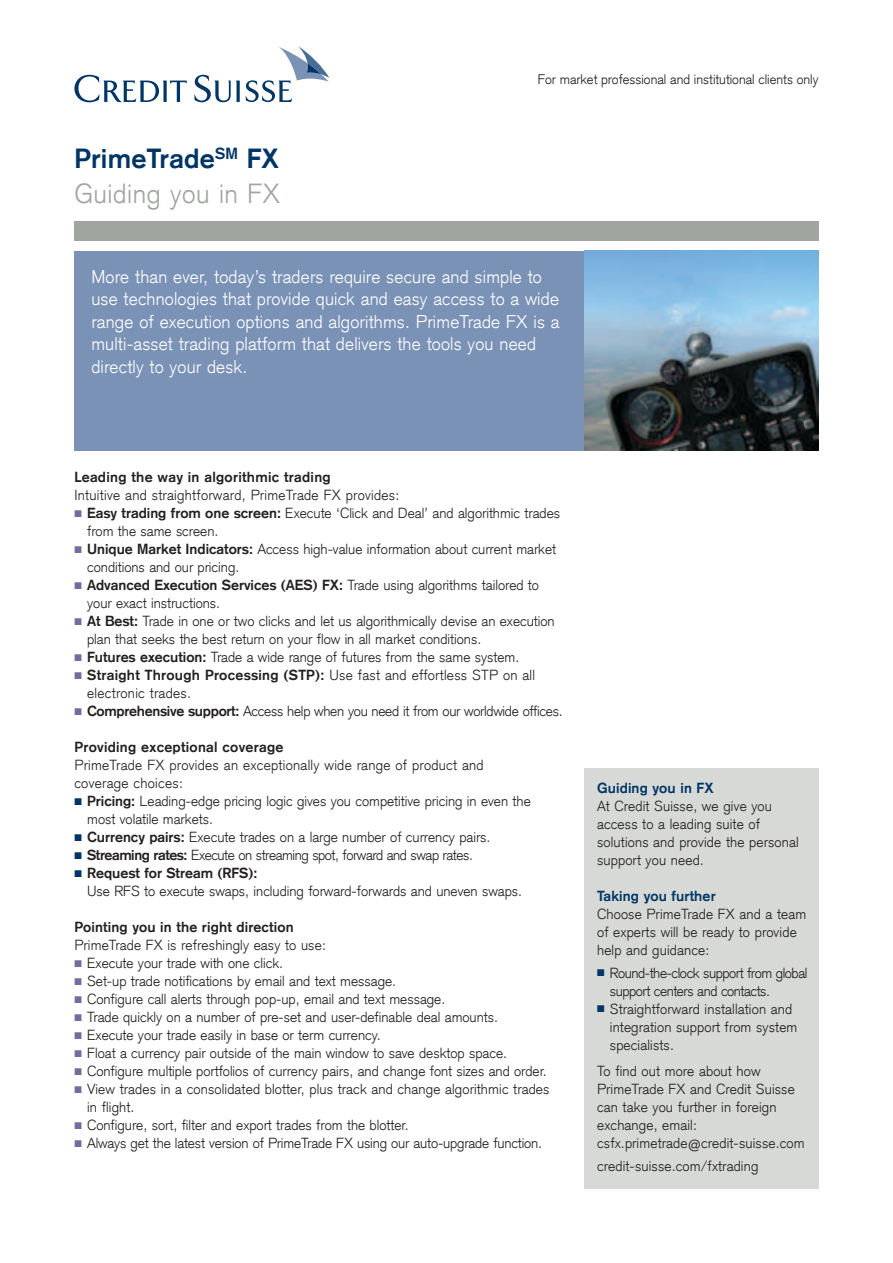
<style>
.page{position:relative;width:893px;height:1263px;background:#fff}
.page>*{position:absolute;margin:0;border:0;box-sizing:border-box;transform-origin:0 0}
.t1{font:300 27px/34.5px "Credit Suisse Type";letter-spacing:.02em;color:#a0a59f}
.t2{font:300 18px/22.5px "Credit Suisse Type";letter-spacing:.01em;color:#fff}
.t3{font:300 14.25px/18px "Credit Suisse Type";color:#231f20}
.t4{font:300 14.25px/18px "Credit Suisse Type";letter-spacing:.02em;color:#231f20}
.t5{font:300 14.25px/18px "Credit Suisse Type";letter-spacing:-.03em;color:#231f20}
.t6{font:700 14.25px "Credit Suisse Type";letter-spacing:.02em;color:#231f20}
.t7{font:300 14.25px "Credit Suisse Type";letter-spacing:-.02em;color:#231f20}
.t8{font:700 14.25px "Credit Suisse Type";letter-spacing:.01em;color:#003565}
.t9{font:300 13.5px "Credit Suisse Type";color:#231f20}
.s1{font-weight:700;color:#003565}
.s2{color:#726d9f}
.s3{font-weight:700}
.s4{color:#003565}
</style>
<div class="page">
<div style="left:584px;top:767px;width:235px;height:421px;background:#d6d9d5"></div>
<div style="left:74px;top:251px;width:511px;height:200px;background:#7a92b5"></div>
<img style="left:585px;top:251px;width:234px;height:200px">
<svg style="left:74px;top:75px;width:113px;height:27px"></svg>
<svg style="left:246px;top:46px;width:83px;height:56px"></svg>
<svg style="left:194px;top:75px;width:46px;height:27px"></svg>
<div style="left:74px;top:221px;width:745px;height:19px;background:#a0a59f"></div>
<h1 class="t1" style="left:74px;top:141px;width:207px"><span class="s1">PrimeTrade</span><sup>SM</sup> <span class="s1">FX<br></span>Guiding you in FX</h1>
<p class="t9" style="left:538px;top:71px;width:282px">For market professional and institutional clients only</p>
<p class="t2" style="left:91px;top:265px;width:470px">More than ever, today’s traders require secure and simple to use technologies that provide quick and easy access to a wide range of execution options and algorithms. PrimeTrade FX is a multi-asset trading platform that delivers the tools you need directly to your desk.</p>
<p class="t6" style="left:74px;top:469px;width:258px">Leading the way in algorithmic trading</p>
<p class="t4" style="left:74px;top:486px;width:327px">Intuitive and straightforward, PrimeTrade FX provides:</p>
<p class="t3" style="left:87px;top:504px;width:474px;text-indent:-13px"><span class="s2">■</span> <span class="s3">Easy trading from one screen:</span> Execute ‘Click and Deal’ and algorithmic trades from the same screen.</p>
<p class="t3" style="left:87px;top:540px;width:471px;text-indent:-13px"><span class="s2">■</span> <span class="s3">Unique Market Indicators:</span> Access high-value information about current market conditions and our pricing.</p>
<p class="t3" style="left:87px;top:576px;width:453px;text-indent:-13px"><span class="s2">■</span> <span class="s3">Advanced Execution Services (AES) FX:</span> Trade using algorithms tailored to your exact instructions.</p>
<p class="t3" style="left:87px;top:612px;width:469px;text-indent:-13px"><span class="s2">■</span> <span class="s3">At Best:</span> Trade in one or two clicks and let us algorithmically devise an execution plan that seeks the best return on your flow in all market conditions.</p>
<p class="t3" style="left:74px;top:648px;width:446px"><span class="s2">■</span> <span class="s3">Futures execution:</span> Trade a wide range of futures from the same system.</p>
<p class="t4" style="left:87px;top:666px;width:450px;text-indent:-13px"><span class="s2">■</span> <span class="s3">Straight Through Processing (STP):</span> Use fast and effortless STP on all electronic trades.</p>
<p class="t7" style="left:74px;top:703px;width:490px"><span class="s2">■</span> <span class="s3">Comprehensive support:</span> Access help when you need it from our worldwide offices.</p>
<p class="t6" style="left:74px;top:739px;width:210px">Providing exceptional coverage</p>
<p class="t4" style="left:74px;top:756px;width:411px">PrimeTrade FX provides an exceptionally wide range of product and coverage choices:</p>
<p class="t3" style="left:87px;top:792px;width:445px;text-indent:-13px"><span class="s4">■</span> <span class="s3">Pricing:</span> Leading-edge pricing logic gives you competitive pricing in even the most volatile markets.</p>
<p class="t3" style="left:74px;top:828px;width:418px"><span class="s4">■</span> <span class="s3">Currency pairs:</span> Execute trades on a large number of currency pairs.</p>
<p class="t5" style="left:74px;top:846px;width:400px"><span class="s4">■</span> <span class="s3">Streaming rates:</span> Execute on streaming spot, forward and swap rates.</p>
<p class="t3" style="left:87px;top:864px;width:437px;text-indent:-13px"><span class="s4">■</span> <span class="s3">Request for Stream (RFS):<br></span>Use RFS to execute swaps, including forward-forwards and uneven swaps.</p>
<p class="t6" style="left:74px;top:919px;width:221px">Pointing you in the right direction</p>
<p class="t3" style="left:74px;top:936px;width:253px">PrimeTrade FX is refreshingly easy to use:</p>
<p class="t3" style="left:74px;top:954px;width:210px"><span class="s2">■</span> Execute your trade with one click.</p>
<p class="t3" style="left:74px;top:972px;width:323px"><span class="s2">■</span> Set-up trade notifications by email and text message.</p>
<p class="t3" style="left:74px;top:990px;width:372px"><span class="s2">■</span> Configure call alerts through pop-up, email and text message.</p>
<p class="t3" style="left:74px;top:1008px;width:425px"><span class="s2">■</span> Trade quickly on a number of pre-set and user-definable deal amounts.</p>
<p class="t3" style="left:74px;top:1026px;width:308px"><span class="s2">■</span> Execute your trade easily in base or term currency.</p>
<p class="t3" style="left:74px;top:1044px;width:434px"><span class="s2">■</span> Float a currency pair outside of the main window to save desktop space.</p>
<p class="t3" style="left:74px;top:1062px;width:474px"><span class="s2">■</span> Configure multiple portfolios of currency pairs, and change font sizes and order.</p>
<p class="t3" style="left:87px;top:1080px;width:464px;text-indent:-13px"><span class="s2">■</span> View trades in a consolidated blotter, plus track and change algorithmic trades in flight.</p>
<p class="t3" style="left:74px;top:1116px;width:336px"><span class="s2">■</span> Configure, sort, filter and export trades from the blotter.</p>
<p class="t3" style="left:74px;top:1134px;width:469px"><span class="s2">■</span> Always get the latest version of PrimeTrade FX using our auto-upgrade function.</p>
<p class="t8" style="left:597px;top:779px;width:118px">Guiding you in FX</p>
<p class="t3" style="left:597px;top:797px;width:203px">At Credit Suisse, we give you access to a leading suite of solutions and provide the personal support you need.</p>
<p class="t8" style="left:597px;top:887px;width:120px">Taking you further</p>
<p class="t3" style="left:597px;top:905px;width:211px">Choose PrimeTrade FX and a team of experts will be ready to provide help and guidance:</p>
<p class="t5" style="left:610px;top:963px;width:199px;text-indent:-13px"><span class="s4">■</span> Round-the-clock support from global support centers and contacts.</p>
<p class="t3" style="left:610px;top:999px;width:189px;text-indent:-13px"><span class="s4">■</span> Straightforward installation and integration support from system specialists.</p>
<p class="t3" style="left:597px;top:1062px;width:209px">To find out more about how<br>PrimeTrade FX and Credit Suisse can take you further in foreign exchange, email: csfx.primetrade@credit-suisse.com</p>
<p class="t3" style="left:597px;top:1156px;width:163px">credit-suisse.com/fxtrading</p>
</div>
